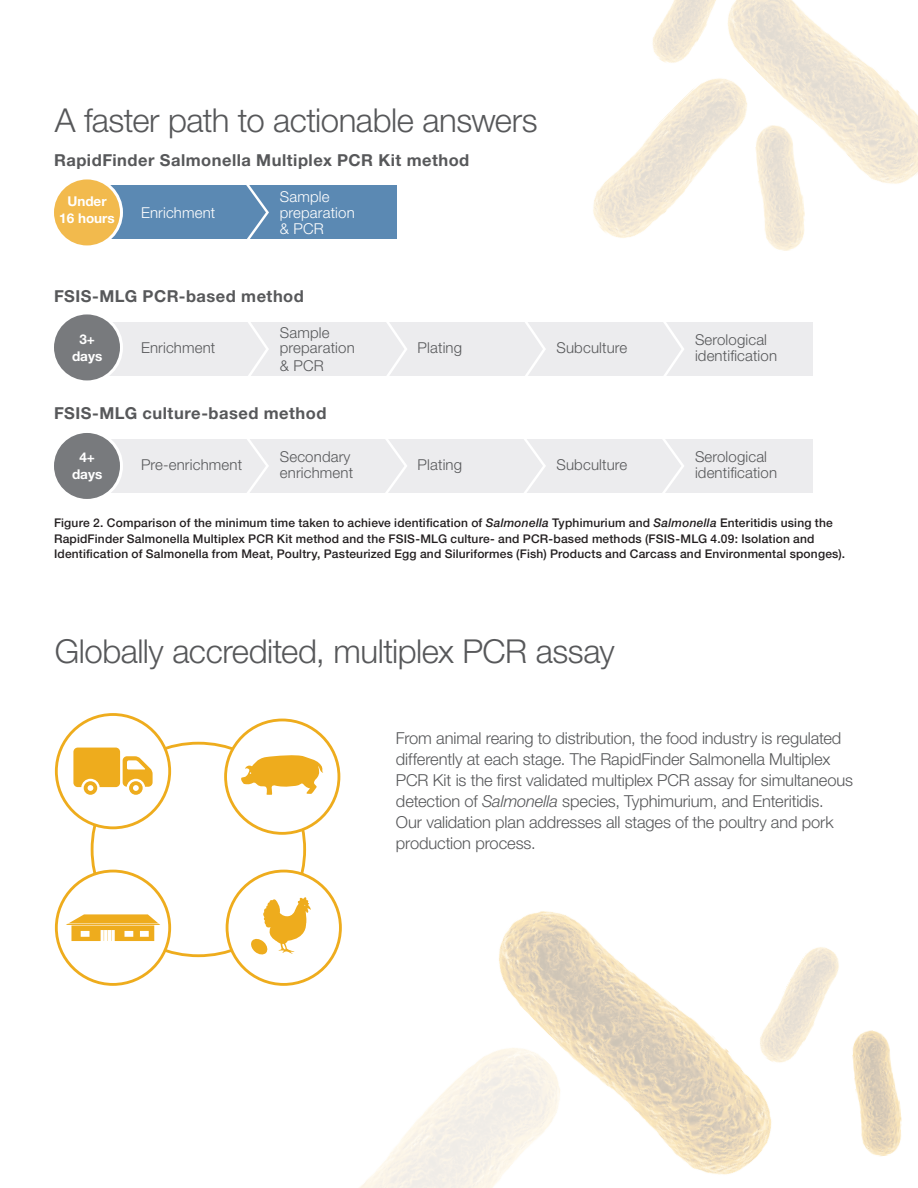
<style>
.page{position:relative;width:918px;height:1188px;background:#fff}
.page>*{position:absolute;margin:0;border:0;box-sizing:border-box;transform-origin:0 0}
.Subject_Header{font:300 33px "Helvetica Neue LT Std";letter-spacing:-.015em;color:#57585a}
.Subhead_Main{font:300 33px "Helvetica Neue LT Std";letter-spacing:-.015em;color:#57585a}
.Body_Copy{font:300 16.5px/21px "Helvetica Neue LT Std";letter-spacing:-.01em;color:#57585a}
.Content_Header{font:700 16.5px "Helvetica Neue LT Std";letter-spacing:.03em;color:#57585a}
.Body_Copy-2{font:300 15px/16.5px "Helvetica Neue LT Std";letter-spacing:.01em;color:#57585a}
.Body_Copy-3{font:300 15px/15.8px "Helvetica Neue LT Std";letter-spacing:.01em;color:#fff}
.Body_Copy-4{font:700 13.5px/16.5px "Helvetica Neue LT Std";color:#fff;text-align:center}
.Figure_Caption{font:500 12px/15.8px "Helvetica Neue LT Std";letter-spacing:.015em;color:#231f20}
.s1{font-style:italic}
</style>
<div class="page">
<div style="left:87px;top:322px;width:726px;height:54px;background:#ececee"></div>
<div style="left:87px;top:439px;width:726px;height:54px;background:#ececee"></div>
<div style="left:224px;top:719px;width:116px;height:116px;border:3px solid #eeac1d;border-radius:50%"></div>
<div style="left:55px;top:713px;width:116px;height:116px;border:3px solid #eeac1d;border-radius:50%"></div>
<div style="left:55px;top:870px;width:116px;height:116px;border:3px solid #eeac1d;border-radius:50%"></div>
<div style="left:226px;top:870px;width:116px;height:116px;border:3px solid #eeac1d;border-radius:50%"></div>
<svg style="left:66px;top:914px;width:94px;height:27px"></svg>
<svg style="left:73px;top:748px;width:80px;height:47px"></svg>
<svg style="left:241px;top:755px;width:82px;height:40px"></svg>
<svg style="left:251px;top:897px;width:60px;height:58px"></svg>
<div style="left:87px;top:185px;width:310px;height:54px;background:#5b89b3"></div>
<div style="left:52px;top:178px;width:70px;height:69px;background:#f2ba4d;border-radius:50%"></div>
<div style="left:51px;top:176px;width:72px;height:72px;border:3px solid #fff;border-radius:50%"></div>
<div style="left:52px;top:313px;width:70px;height:69px;background:#787a7d;border-radius:50%"></div>
<div style="left:51px;top:311px;width:72px;height:72px;border:3px solid #fff;border-radius:50%"></div>
<div style="left:52px;top:431px;width:70px;height:69px;background:#787a7d;border-radius:50%"></div>
<div style="left:51px;top:430px;width:72px;height:72px;border:3px solid #fff;border-radius:50%"></div>
<svg style="left:246px;top:185px;width:23px;height:54px"></svg>
<svg style="left:248px;top:322px;width:21px;height:54px"></svg>
<svg style="left:247px;top:439px;width:22px;height:54px"></svg>
<svg style="left:386px;top:322px;width:21px;height:54px"></svg>
<svg style="left:385px;top:439px;width:22px;height:54px"></svg>
<svg style="left:525px;top:322px;width:21px;height:54px"></svg>
<svg style="left:524px;top:439px;width:22px;height:54px"></svg>
<svg style="left:663px;top:322px;width:21px;height:54px"></svg>
<svg style="left:662px;top:439px;width:22px;height:54px"></svg>
<img style="left:728px;top:0;width:190px;height:184px">
<img style="left:593px;top:65px;width:172px;height:173px">
<img style="left:754px;top:123px;width:54px;height:128px">
<img style="left:643px;top:0;width:84px;height:71px">
<img style="left:499px;top:911px;width:273px;height:264px">
<img style="left:359px;top:1025px;width:232px;height:163px">
<img style="left:852px;top:1030px;width:50px;height:126px">
<img style="left:750px;top:940px;width:89px;height:131px">
<p class="Subhead_Main" style="left:55px;top:100px;width:484px">A faster path to actionable answers</p>
<p class="Content_Header" style="left:54px;top:150px;width:417px">RapidFinder Salmonella Multiplex PCR Kit method</p>
<p class="Body_Copy-4" style="left:67px;top:193px;width:41px">Under</p>
<p class="Body_Copy-4" style="left:59px;top:209px;width:57px">16 hours</p>
<p class="Body_Copy-3" style="left:141px;top:204px;width:76px">Enrichment</p>
<p class="Body_Copy-3" style="left:280px;top:189px;width:76px">Sample preparation &amp; PCR</p>
<p class="Content_Header" style="left:54px;top:286px;width:251px">FSIS-MLG PCR-based method</p>
<p class="Body_Copy-4" style="left:72px;top:331px;width:32px">3+ days</p>
<p class="Body_Copy-2" style="left:141px;top:339px;width:76px">Enrichment</p>
<p class="Body_Copy-2" style="left:280px;top:325px;width:76px;line-height:15px">Sample preparation</p>
<p class="Body_Copy-2" style="left:280px;top:357px;width:45px">&amp; PCR</p>
<p class="Content_Header" style="left:54px;top:403px;width:274px">FSIS-MLG culture-based method</p>
<p class="Body_Copy-4" style="left:72px;top:449px;width:32px">4+ days</p>
<p class="Body_Copy-2" style="left:141px;top:456px;width:103px">Pre-enrichment</p>
<p class="Body_Copy-2" style="left:280px;top:448px;width:75px">Secondary enrichment</p>
<p class="Body_Copy-2" style="left:418px;top:339px;width:46px">Plating</p>
<p class="Body_Copy-2" style="left:418px;top:456px;width:46px">Plating</p>
<p class="Body_Copy-2" style="left:556px;top:339px;width:72px">Subculture</p>
<p class="Body_Copy-2" style="left:556px;top:456px;width:72px">Subculture</p>
<p class="Body_Copy-2" style="left:695px;top:331px;width:84px">Serological identification</p>
<p class="Body_Copy-2" style="left:695px;top:448px;width:84px">Serological identification</p>
<p class="Figure_Caption" style="left:54px;top:515px;width:793px">Figure 2. Comparison of the minimum time taken to achieve identification of <span class="s1">Salmonella</span> Typhimurium and <span class="s1">Salmonella</span> Enteritidis using the<br>RapidFinder Salmonella Multiplex PCR Kit method and the FSIS-MLG culture- and PCR-based methods (FSIS-MLG 4.09: Isolation and<br>Identification of Salmonella from Meat, Poultry, Pasteurized Egg and Siluriformes (Fish) Products and Carcass and Environmental sponges).</p>
<p class="Subject_Header" style="left:55px;top:631px;width:562px">Globally accredited, multiplex PCR assay</p>
<p class="Body_Copy" style="left:396px;top:728px;width:459px">From animal rearing to distribution, the food industry is regulated differently at each stage. The RapidFinder Salmonella Multiplex PCR Kit is the first validated multiplex PCR assay for simultaneous detection of <span class="s1">Salmonella</span> species, Typhimurium, and Enteritidis.<br>Our validation plan addresses all stages of the poultry and pork production process.</p>
</div>
